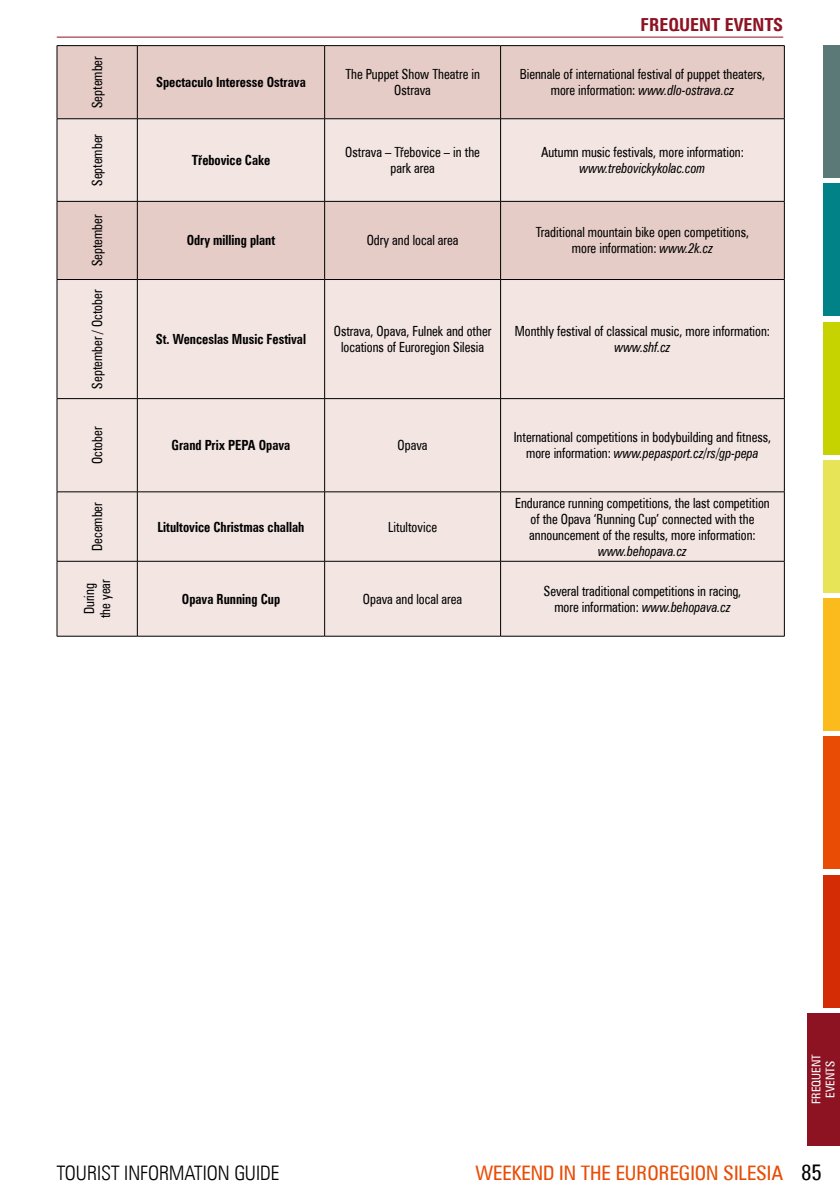
<style>
.page{position:relative;width:840px;height:1191px;background:#fff}
.page>*{position:absolute;margin:0;border:0;box-sizing:border-box;transform-origin:0 0}
.t1{font:20px "Zurich Cn EU";color:#e94c05}
.t2{font:20px "Zurich Lt Cn EU";color:#000}
.t3{font:700 18px "Zurich Cn EU";color:#8d1323}
.t4{font:14px/16px "Zurich Cn EU";color:#000;text-align:center;scale:.9 1}
.t5{font:700 14px "Zurich Cn EU";color:#000;scale:.9 1}
.t6{font:italic 14px "Zurich Cn EU";color:#000;scale:.9 1}
.t7{font:12px/14px "Zurich Cn EU";color:#fff;text-align:center}
.s1{font-style:italic}
.s2{font-size:22px;color:#000}
</style>
<div class="page">
<div style="left:823px;top:736px;width:16px;height:133px;background:#e94c05"></div>
<div style="left:823px;top:45px;width:16px;height:133px;background:#5a7977"></div>
<div style="left:823px;top:322px;width:16px;height:132px;background:#c7d300"></div>
<div style="left:823px;top:460px;width:16px;height:132px;background:#e7e458"></div>
<div style="left:823px;top:598px;width:16px;height:133px;background:#fbbb1d"></div>
<div style="left:823px;top:874px;width:16px;height:133px;background:#d42d06"></div>
<div style="left:806px;top:1013px;width:33px;height:132px;background:#8d1323"></div>
<div style="left:823px;top:184px;width:16px;height:132px;background:#008286"></div>
<hr style="left:57px;top:37px;width:725px;height:1px;background:#8d1323">
<div style="left:58px;top:46px;width:725px;height:72px;background:#e5ccc7"></div>
<svg style="left:58px;top:119px;width:725px;height:517px;background:#efe0dd"></svg>
<hr style="left:57px;top:45px;width:80px;height:1px;background:#000">
<hr style="left:137px;top:45px;width:187px;height:1px;background:#000">
<hr style="left:137px;top:46px;width:1px;height:72px;background:#000">
<hr style="left:324px;top:45px;width:176px;height:1px;background:#000">
<hr style="left:324px;top:46px;width:1px;height:72px;background:#000">
<hr style="left:500px;top:45px;width:284px;height:1px;background:#000">
<hr style="left:500px;top:46px;width:1px;height:72px;background:#000">
<hr style="left:137px;top:119px;width:1px;height:82px;background:#000">
<hr style="left:324px;top:119px;width:1px;height:82px;background:#000">
<hr style="left:500px;top:119px;width:1px;height:82px;background:#000">
<hr style="left:57px;top:201px;width:80px;height:1px;background:#000">
<hr style="left:137px;top:201px;width:187px;height:1px;background:#000">
<hr style="left:137px;top:202px;width:1px;height:77px;background:#000">
<hr style="left:324px;top:201px;width:176px;height:1px;background:#000">
<hr style="left:324px;top:202px;width:1px;height:77px;background:#000">
<hr style="left:500px;top:201px;width:284px;height:1px;background:#000">
<hr style="left:500px;top:202px;width:1px;height:77px;background:#000">
<hr style="left:137px;top:280px;width:1px;height:118px;background:#000">
<hr style="left:324px;top:280px;width:1px;height:118px;background:#000">
<hr style="left:500px;top:280px;width:1px;height:118px;background:#000">
<hr style="left:57px;top:398px;width:80px;height:1px;background:#000">
<hr style="left:137px;top:398px;width:187px;height:1px;background:#000">
<hr style="left:137px;top:399px;width:1px;height:92px;background:#000">
<hr style="left:324px;top:398px;width:176px;height:1px;background:#000">
<hr style="left:324px;top:399px;width:1px;height:92px;background:#000">
<hr style="left:500px;top:398px;width:284px;height:1px;background:#000">
<hr style="left:500px;top:399px;width:1px;height:92px;background:#000">
<hr style="left:57px;top:491px;width:80px;height:1px;background:#000">
<hr style="left:137px;top:491px;width:187px;height:1px;background:#000">
<hr style="left:137px;top:492px;width:1px;height:69px;background:#000">
<hr style="left:324px;top:491px;width:176px;height:1px;background:#000">
<hr style="left:324px;top:492px;width:1px;height:69px;background:#000">
<hr style="left:500px;top:491px;width:284px;height:1px;background:#000">
<hr style="left:500px;top:492px;width:1px;height:69px;background:#000">
<hr style="left:57px;top:561px;width:80px;height:1px;background:#000">
<hr style="left:137px;top:561px;width:187px;height:1px;background:#000">
<hr style="left:137px;top:561px;width:1px;height:75px;background:#000">
<hr style="left:324px;top:561px;width:176px;height:1px;background:#000">
<hr style="left:324px;top:561px;width:1px;height:75px;background:#000">
<hr style="left:500px;top:561px;width:284px;height:1px;background:#000">
<hr style="left:500px;top:561px;width:1px;height:75px;background:#000">
<hr style="left:57px;top:46px;width:1px;height:72px;background:#000">
<hr style="left:783px;top:46px;width:1px;height:72px;background:#000">
<hr style="left:57px;top:118px;width:80px;height:1px;background:#000">
<hr style="left:57px;top:119px;width:1px;height:82px;background:#000">
<hr style="left:137px;top:118px;width:187px;height:1px;background:#000">
<hr style="left:324px;top:118px;width:176px;height:1px;background:#000">
<hr style="left:500px;top:118px;width:284px;height:1px;background:#000">
<hr style="left:783px;top:119px;width:1px;height:82px;background:#000">
<hr style="left:57px;top:202px;width:1px;height:77px;background:#000">
<hr style="left:783px;top:202px;width:1px;height:77px;background:#000">
<hr style="left:57px;top:279px;width:80px;height:1px;background:#000">
<hr style="left:57px;top:280px;width:1px;height:118px;background:#000">
<hr style="left:137px;top:279px;width:187px;height:1px;background:#000">
<hr style="left:324px;top:279px;width:176px;height:1px;background:#000">
<hr style="left:500px;top:279px;width:284px;height:1px;background:#000">
<hr style="left:783px;top:280px;width:1px;height:118px;background:#000">
<hr style="left:57px;top:399px;width:1px;height:92px;background:#000">
<hr style="left:783px;top:399px;width:1px;height:92px;background:#000">
<hr style="left:57px;top:492px;width:1px;height:69px;background:#000">
<hr style="left:783px;top:492px;width:1px;height:69px;background:#000">
<hr style="left:57px;top:561px;width:1px;height:75px;background:#000">
<hr style="left:783px;top:561px;width:1px;height:75px;background:#000">
<hr style="left:57px;top:636px;width:80px;height:1px;background:#000">
<hr style="left:137px;top:636px;width:187px;height:1px;background:#000">
<hr style="left:324px;top:636px;width:176px;height:1px;background:#000">
<hr style="left:500px;top:636px;width:284px;height:1px;background:#000">
<p class="t4" style="left:89px;top:108px;width:59px;rotate:-90deg">September</p>
<p class="t4" style="left:89px;top:186px;width:59px;rotate:-90deg">September</p>
<p class="t4" style="left:89px;top:266px;width:59px;rotate:-90deg">September</p>
<p class="t4" style="left:89px;top:388px;width:112px;rotate:-90deg">September / October</p>
<p class="t4" style="left:89px;top:464px;width:43px;rotate:-90deg">October</p>
<p class="t4" style="left:89px;top:551px;width:55px;rotate:-90deg">December</p>
<p class="t4" style="left:81px;top:618px;width:45px;text-align:left;rotate:-90deg">During the year</p>
<p class="t3" style="left:640px;top:14px;width:144px">FREQUENT EVENTS</p>
<p class="t5" style="left:156px;top:74px;width:168px">Spectaculo Interesse Ostrava</p>
<p class="t4" style="left:345px;top:66px;width:151px">The Puppet Show Theatre in<br>Ostrava</p>
<p class="t4" style="left:519px;top:66px;width:274px">Biennale of international festival of puppet theaters, more information: <span class="s1">www.dlo-ostrava.cz</span></p>
<p class="t5" style="left:192px;top:151px;width:88px">Třebovice Cake</p>
<p class="t4" style="left:345px;top:144px;width:151px">Ostrava – Třebovice – in the park area</p>
<p class="t4" style="left:540px;top:144px;width:227px">Autumn music festivals, more information:</p>
<p class="t6" style="left:579px;top:160px;width:141px">www.trebovickykolac.com</p>
<p class="t5" style="left:186px;top:232px;width:100px">Odry milling plant</p>
<p class="t4" style="left:366px;top:233px;width:103px">Odry and local area</p>
<p class="t4" style="left:535px;top:225px;width:238px">Traditional mountain bike open competitions, more information: <span class="s1">www.2k.cz</span></p>
<p class="t5" style="left:156px;top:330px;width:168px">St. Wenceslas Music Festival</p>
<p class="t4" style="left:333px;top:323px;width:176px">Ostrava, Opava, Fulnek and other locations of Euroregion Silesia</p>
<p class="t4" style="left:514px;top:323px;width:285px">Monthly festival of classical music, more information:</p>
<p class="t6" style="left:614px;top:338px;width:64px">www.shf.cz</p>
<p class="t5" style="left:171px;top:436px;width:133px">Grand Prix PEPA Opava</p>
<p class="t4" style="left:397px;top:437px;width:35px">Opava</p>
<p class="t4" style="left:513px;top:429px;width:287px">International competitions in bodybuilding and fitness, more information: <span class="s1">www.pepasport.cz/rs/gp-pepa</span></p>
<p class="t5" style="left:157px;top:518px;width:164px">Litultovice Christmas challah</p>
<p class="t4" style="left:388px;top:519px;width:56px">Litultovice</p>
<p class="t4" style="left:515px;top:495px;width:284px">Endurance running competitions, the last competition of the Opava ‘Running Cup’ connected with the announcement of the results, more information:</p>
<p class="t6" style="left:598px;top:542px;width:100px">www.behopava.cz</p>
<p class="t5" style="left:182px;top:590px;width:111px">Opava Running Cup</p>
<p class="t4" style="left:363px;top:591px;width:112px">Opava and local area</p>
<p class="t4" style="left:543px;top:583px;width:221px">Several traditional competitions in racing, more information: <span class="s1">www.behopava.cz</span></p>
<p class="t7" style="left:808px;top:1104px;width:51px;rotate:-90deg">FREQUENT<br>EVENTS</p>
<h1 class="t2" style="left:57px;top:1160px;width:224px">TOURIST INFORMATION GUIDE</h1>
<h1 class="t1" style="left:475px;top:1160px;width:348px">WEEKEND IN THE EUROREGION SILESIA <span class="s2">85</span></h1>
</div>
